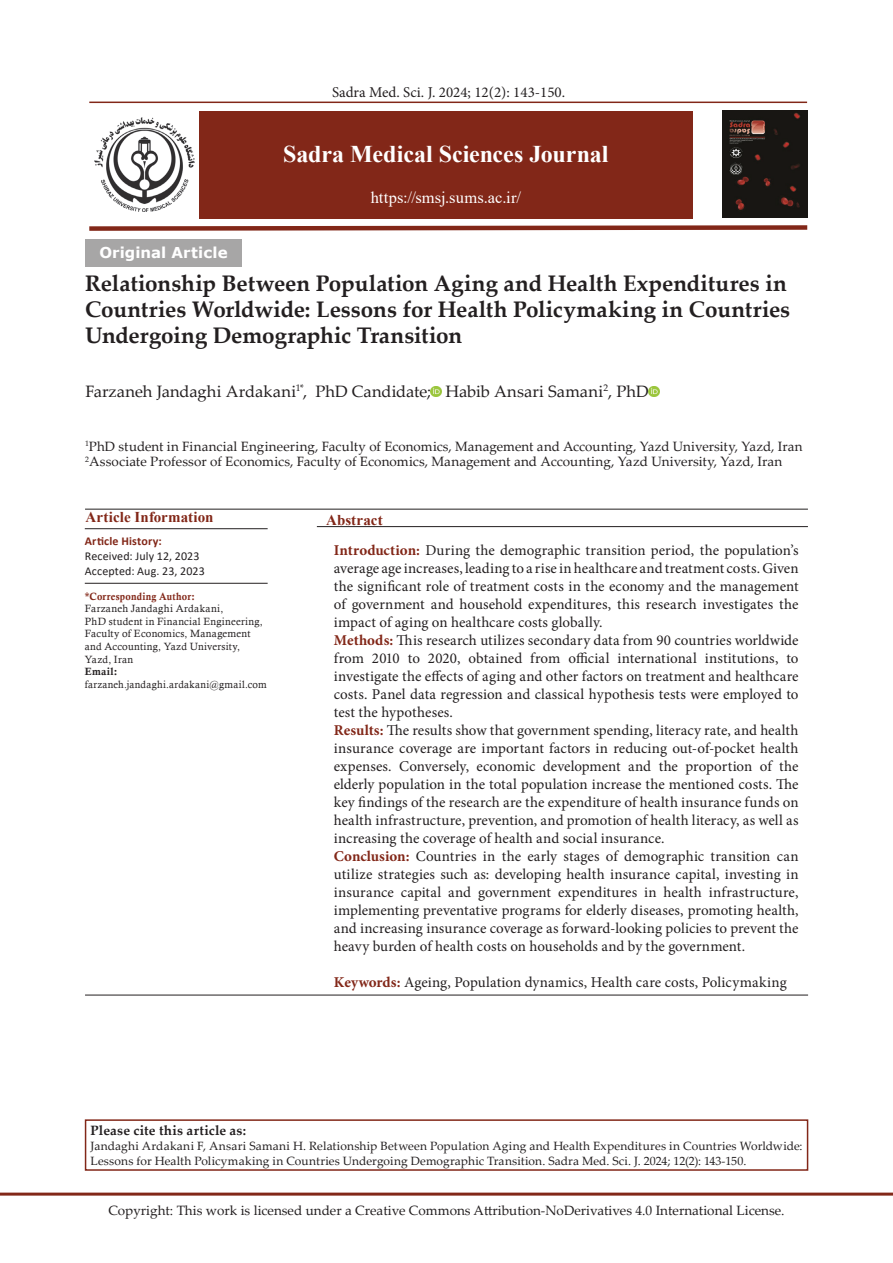
<style>
.page{position:relative;width:893px;height:1263px;background:#fff}
.page>*{position:absolute;margin:0;border:0;box-sizing:border-box;transform-origin:0 0}
.t1{font:700 24px "Times New Roman";letter-spacing:-.005em;color:#fff}
.t2{font:700 22.5px/25.8px "Palatino Linotype";letter-spacing:-.005em;color:#231f20}
.t3{font:16.5px "Palatino Linotype";color:#231f20}
.t4{font:16.5px "Times New Roman";letter-spacing:.01em;color:#fff}
.t5{font:15px/18px "Minion Pro";letter-spacing:.005em;color:#231f20}
.t6{font:700 15px "Times New Roman";letter-spacing:.005em;color:#822718}
.t7{font:700 15px "Verdana";letter-spacing:.005em;color:#fff}
.t8{font:13.5px "Palatino Linotype";color:#231f20}
.t9{font:700 13.5px "Palatino Linotype";letter-spacing:.02em;color:#231f20}
.t10{font:12px/15px "Palatino Linotype";letter-spacing:.01em;color:#231f20}
.t11{font:12px/15px "Calibri";letter-spacing:.01em;color:#231f20}
.t12{font:700 12px "Calibri";letter-spacing:.015em;color:#822718}
.t13{font:10.5px/12.6px "Calisto";letter-spacing:.025em;color:#231f20}
.t14{font:10.5px "Calis MT Bol";letter-spacing:.02em;color:#822718;scale:.93 1}
.t15{font:10.5px "Calis MT Bol";letter-spacing:.035em;color:#231f20}
.t16{font:9.6px "Palatino Linotype";color:#231f20}
.t17{font:7.8px "Palatino Linotype";color:#231f20}
.s1{font-size:16.5px}
.s2{font-weight:700;color:#822718}
</style>
<div class="page">
<hr style="left:0;top:1192px;width:893px;height:3px;background:#822718">
<svg style="left:431px;top:386px;width:10px;height:11px"></svg>
<svg style="left:649px;top:386px;width:10px;height:11px"></svg>
<hr style="left:85px;top:509px;width:723px;height:1px;background:#231f20">
<hr style="left:85px;top:528px;width:183px;height:1px;background:#231f20">
<div style="left:85px;top:239px;width:157px;height:28px;background:#a7a6a6"></div>
<hr style="left:85px;top:583px;width:183px;height:1px;background:#231f20">
<hr style="left:317px;top:526px;width:491px;height:1px;background:#231f20">
<hr style="left:85px;top:995px;width:723px;height:1px;background:#231f20">
<div style="left:199px;top:112px;width:494px;height:107px;background:#822718"></div>
<svg style="left:89px;top:225px;width:719px;height:6px;background:#a15c51"></svg>
<hr style="left:89px;top:102px;width:718px;height:1px;background:#822718">
<img style="left:95px;top:117px;width:99px;height:94px">
<img style="left:723px;top:110px;width:84px;height:108px">
<div style="left:85px;top:1119px;width:723px;height:52px;border:2px solid #822718"></div>
<p class="t5" style="left:332px;top:83px;width:235px">Sadra Med. Sci .J. 2024; 12 : (2) 143-150.</p>
<p class="t7" style="left:99px;top:242px;width:130px">Original Article</p>
<h1 class="t1" style="left:283px;top:136px;width:327px">Sadra Medical Sciences Journal</h1>
<p class="t4" style="left:371px;top:186px;width:152px">https://smsj.sums.ac i r. /</p>
<h2 class="t2" style="left:85px;top:270px;width:707px">Relationship Between Population Aging and Health Expenditures in<br>Countries Worldwide: Lessons for Health Policymaking in Countries<br>Undergoing Demographic Transition</h2>
<p class="t16" style="left:603px;top:381px;width:6px">2</p>
<p class="t16" style="left:296px;top:381px;width:13px"><span class="s1">,</span>*1</p>
<p class="t3" style="left:85px;top:379px;width:212px">Farzaneh Jandaghi Ardakani</p>
<p class="t17" style="left:85px;top:438px;width:5px">1</p>
<p class="t8" style="left:89px;top:436px;width:715px">PhD student in Financial Engineering, Faculty of Economics, Management and Accounting, Yazd University, Yazd, Iran</p>
<p class="t17" style="left:85px;top:453px;width:5px">2</p>
<p class="t8" style="left:89px;top:452px;width:695px">Associate Professor of Economics, Faculty of Economics, Management and Accounting, Yazd University, Yazd, Iran</p>
<p class="t3" style="left:445px;top:379px;width:205px">Habib Ansari Samani , PhD</p>
<p class="t3" style="left:316px;top:379px;width:117px">PhD Candidate;</p>
<p class="t6" style="left:85px;top:506px;width:130px">Article Information</p>
<p class="t12" style="left:85px;top:533px;width:79px">Article History:</p>
<p class="t11" style="left:85px;top:549px;width:122px">Received: July 12, 2023<br>Accepted: Aug. 23, 2023</p>
<p class="t14" style="left:85px;top:590px;width:120px">*Corresponding Author:</p>
<p class="t13" style="left:85px;top:602px;width:179px">Farzaneh Jandaghi Ardakani,<br>PhD student in Financial Engineering,<br>Faculty of Economics, Management and Accounting, Yazd University,<br>Yazd, Iran</p>
<p class="t15" style="left:85px;top:666px;width:34px">Email:</p>
<p class="t13" style="left:85px;top:678px;width:184px">farzaneh.jandaghi.ardakani@gmail.com</p>
<p class="t6" style="left:326px;top:509px;width:58px">Abstract</p>
<p class="t5" style="left:334px;top:541px;width:466px"><span class="s2">Introduction:</span> During the demographic transition period, the populations’</p>
<p class="t5" style="left:334px;top:559px;width:466px">averageageincreases,leadingtoariseinhealthcareandtreatmentcosts.Given</p>
<p class="t5" style="left:334px;top:577px;width:466px">the significant role of treatment costs in the economy and the management</p>
<p class="t5" style="left:334px;top:595px;width:466px">of government and household expenditures, this research investigates the</p>
<p class="t5" style="left:334px;top:613px;width:270px">impact of aging on healthcare costs globally.</p>
<p class="t5" style="left:334px;top:631px;width:466px"><span class="s2">Methods:</span> This research utilizes secondary data from 90 countries worldwide</p>
<p class="t5" style="left:786px;top:649px;width:14px">to</p>
<p class="t5" style="left:568px;top:649px;width:43px">official</p>
<p class="t5" style="left:334px;top:649px;width:32px">from</p>
<p class="t5" style="left:334px;top:667px;width:466px">investigate the effects of aging and other factors on treatment and healthcare</p>
<p class="t5" style="left:334px;top:685px;width:466px">costs. Panel data regression and classical hypothesis tests were employed to</p>
<p class="t5" style="left:334px;top:703px;width:121px">test the hypotheses.</p>
<p class="t5" style="left:334px;top:721px;width:466px"><span class="s2">Results:</span> The results show that government spending, literacy rate, and health</p>
<p class="t5" style="left:334px;top:739px;width:466px">insurance coverage are important factors in reducing out-of-pocket health</p>
<p class="t5" style="left:779px;top:757px;width:21px">the</p>
<p class="t5" style="left:468px;top:649px;width:55px">obtained</p>
<p class="t5" style="left:530px;top:649px;width:32px">from</p>
<p class="t5" style="left:617px;top:649px;width:81px">international</p>
<p class="t5" style="left:705px;top:649px;width:75px">institutions,</p>
<p class="t5" style="left:372px;top:649px;width:29px">2010</p>
<p class="t5" style="left:428px;top:649px;width:34px">2020,</p>
<p class="t5" style="left:408px;top:649px;width:14px">to</p>
<p class="t5" style="left:399px;top:757px;width:71px">Conversely,</p>
<p class="t5" style="left:543px;top:757px;width:79px">development</p>
<p class="t5" style="left:628px;top:757px;width:25px">and</p>
<p class="t5" style="left:659px;top:757px;width:21px">the</p>
<p class="t5" style="left:760px;top:757px;width:13px">of</p>
<p class="t5" style="left:477px;top:757px;width:60px">economic</p>
<p class="t5" style="left:685px;top:757px;width:68px">proportion</p>
<p class="t5" style="left:334px;top:757px;width:59px">expenses.</p>
<p class="t5" style="left:334px;top:775px;width:466px">elderly population in the total population increase the mentioned costs. The</p>
<p class="t5" style="left:334px;top:793px;width:466px">key findings of the research are the expenditure of health insurance funds on</p>
<p class="t5" style="left:334px;top:811px;width:466px">health infrastructure, prevention, and promotion of health literacy, as well as</p>
<p class="t5" style="left:334px;top:829px;width:332px">increasing the coverage of health and social insurance.</p>
<p class="t5" style="left:334px;top:847px;width:466px"><span class="s2">Conclusion:</span> Countries in the early stages of demographic transition can</p>
<p class="t5" style="left:334px;top:865px;width:466px">utilize strategies such as: developing health insurance capital, investing in</p>
<p class="t5" style="left:709px;top:883px;width:91px">infrastructure,</p>
<p class="t5" style="left:401px;top:883px;width:42px">capital</p>
<p class="t5" style="left:448px;top:883px;width:25px">and</p>
<p class="t5" style="left:558px;top:883px;width:81px">expenditures</p>
<p class="t5" style="left:664px;top:883px;width:40px">health</p>
<p class="t5" style="left:334px;top:883px;width:466px">insurance<br>implementing preventative programs for elderly diseases, promoting health, and increasing insurance coverage as forward-looking policies to prevent the heavy burden of health costs on households and by the government.</p>
<p class="t5" style="left:334px;top:973px;width:454px"><span class="s2">Keywords:</span> Ageing, Population dynamics, Health care costs, Policymaking</p>
<p class="t5" style="left:644px;top:883px;width:14px">in</p>
<p class="t5" style="left:478px;top:883px;width:75px">government</p>
<p class="t9" style="left:91px;top:1121px;width:157px">Please cite this article as:</p>
<p class="t10" style="left:91px;top:1138px;width:713px">Jandaghi Ardakani ,F Ansari Samani H. Relationship Between Population Aging and Health Expenditures in Countries Worldwide:<br>Lessons for Health Policymaking in Countries Undergoing Demographic Transition. Sadra Med. Sci .J. 2024; 12 : (2) 143-150.</p>
<p class="t8" style="left:108px;top:1200px;width:678px">Copyright: This work is licensed under a Creative Commons Attribution-NoDerivatives 4.0 International License.</p>
</div>
